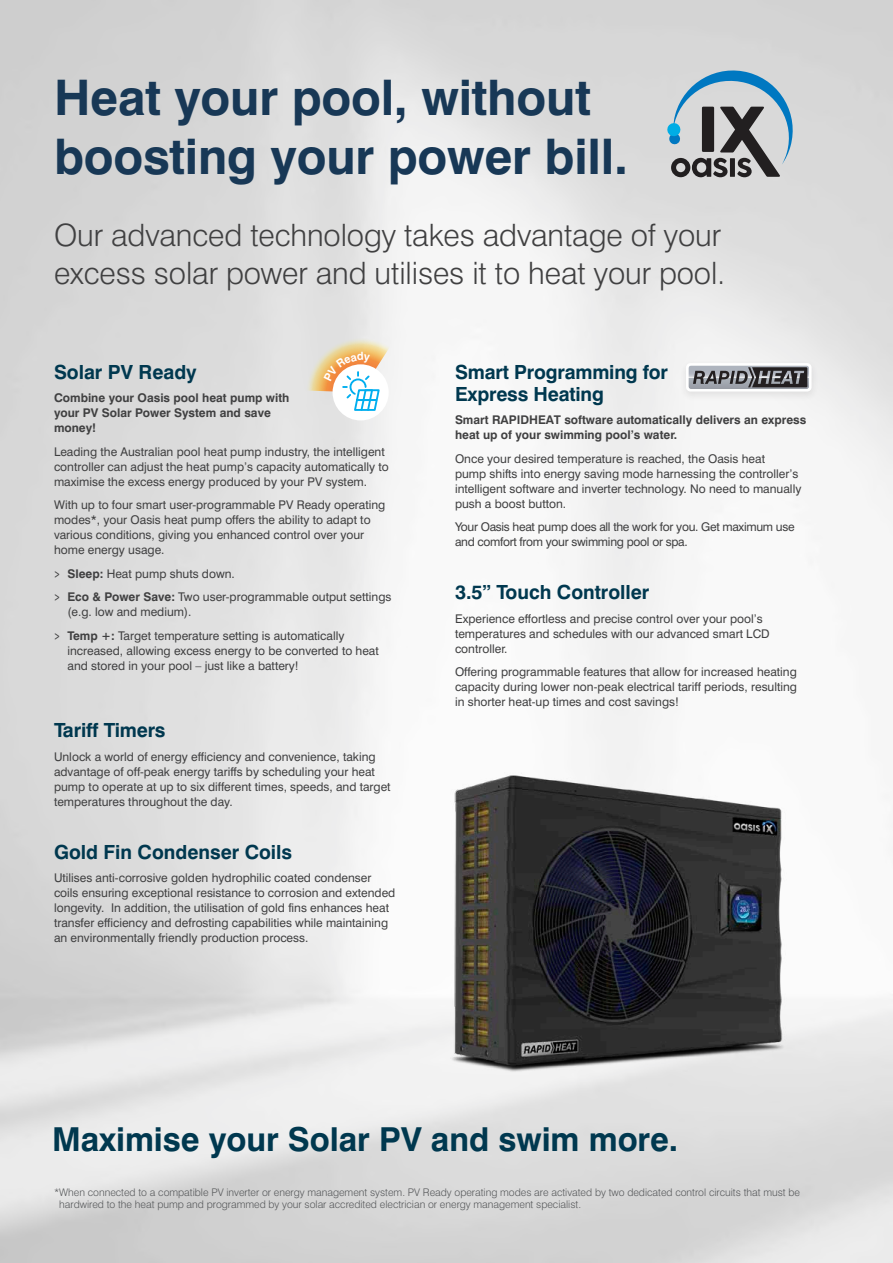
<style>
.page{position:relative;width:893px;height:1263px;background:#fff}
.page>*{position:absolute;margin:0;border:0;box-sizing:border-box;transform-origin:0 0}
.t1{font:700 49.05px/58.9px "Swiss 721";letter-spacing:-.005em;color:#183856}
.t2{font:700 33px "Swiss 721";color:#00384f}
.t3{font:300 30.9px/37px "Swiss 721";letter-spacing:-.005em;color:#404041}
.t4{font:700 19.5px/22.2px "Swiss 721";letter-spacing:-.01em;color:#00384f}
.t5{font:12px/15px "Swiss 721 Roman";color:#404041}
.t6{font:700 12px/15px "Swiss 721";color:#404041}
.t7{font:12px/15px "Swiss 721 Roman";letter-spacing:-.025em;color:#404041}
.t8{font:300 10.5px/12px "Swiss 721";color:#57595b}
.s1{font-family:"Swiss 721";font-weight:500}
.s2{font-family:"Swiss 721";font-weight:700}
</style>
<div class="page">
<div style="left:679px;top:359px;width:140px;height:43px;background:#efeeef"></div>
<svg style="left:689px;top:366px;width:120px;height:23px;background:#717277"></svg>
<div style="left:686px;top:363px;width:126px;height:29px;border:2px solid #fff;border-radius:3px"></div>
<svg style="left:666px;top:64px;width:133px;height:113px;background:#9eabb2"></svg>
<img style="left:404px;top:773px;width:407px;height:308px">
<svg style="left:301px;top:333px;width:91px;height:79px"></svg>
<h1 class="t1" style="left:54px;top:68px;width:575px">Heat your pool, without boosting your power bill.</h1>
<h3 class="t3" style="left:54px;top:217px;width:673px">Our advanced technology takes advantage of your excess solar power and utilises it to heat your pool.</h3>
<h3 class="t4" style="left:54px;top:361px;width:144px">Solar PV Ready</h3>
<p class="t6" style="left:54px;top:390px;width:237px">Combine your Oasis pool heat pump with your PV Solar Power System and save money!</p>
<p class="t5" style="left:54px;top:444px;width:336px">Leading the Australian pool heat pump industry, the intelligent controller can adjust the heat pump’s capacity automatically to maximise the excess energy produced by your PV system.</p>
<p class="t5" style="left:54px;top:497px;width:333px">With up to four smart user-programmable PV Ready operating modes*, your Oasis heat pump offers the ability to adapt to various conditions, giving you enhanced control over your home energy usage.</p>
<p class="t5" style="left:54px;top:562px;width:339px;line-height:23.5px"><span class="s1">&gt;</span> <span class="s2">Sleep:</span> Heat pump shuts down.<br><span class="s1">&gt;</span> <span class="s2">Eco &amp; Power Save:</span> Two user-programmable output settings</p>
<p class="t5" style="left:54px;top:600px;width:292px;line-height:23.5px;text-indent:13px">(e.g. low and medium).<br><span class="s1">&gt;</span> <span class="s2">Temp +:</span> Target temperature setting is automatically</p>
<p class="t5" style="left:67px;top:643px;width:313px">increased, allowing excess energy to be converted to heat and stored in your pool – just like a battery!</p>
<h3 class="t4" style="left:54px;top:719px;width:113px">Tariff Timers</h3>
<p class="t5" style="left:54px;top:749px;width:338px">Unlock a world of energy efficiency and convenience, taking advantage of off-peak energy tariffs by scheduling your heat pump to operate at up to six different times, speeds, and target temperatures throughout the day.</p>
<h3 class="t4" style="left:54px;top:841px;width:240px">Gold Fin Condenser Coils</h3>
<p class="t5" style="left:54px;top:870px;width:343px">Utilises anti-corrosive golden hydrophilic coated condenser coils ensuring exceptional resistance to corrosion and extended longevity. In addition, the utilisation of gold fins enhances heat transfer efficiency and defrosting capabilities while maintaining an environmentally friendly production process.</p>
<h3 class="t4" style="left:455px;top:361px;width:215px">Smart Programming for<br>Express Heating</h3>
<p class="t6" style="left:455px;top:412px;width:353px">Smart RAPIDHEAT software automatically delivers an express heat up of your swimming pool’s water.</p>
<p class="t5" style="left:455px;top:451px;width:348px">Once your desired temperature is reached, the Oasis heat<br>pump shifts into energy saving mode harnessing the controller’s intelligent software and inverter technology. No need to manually push a boost button.</p>
<p class="t7" style="left:455px;top:520px;width:341px">Your Oasis heat pump does all the work for you. Get maximum use and comfort from your swimming pool or spa.</p>
<h3 class="t4" style="left:455px;top:581px;width:196px">3.5” Touch Controller</h3>
<p class="t5" style="left:455px;top:611px;width:316px">Experience effortless and precise control over your pool’s temperatures and schedules with our advanced smart LCD controller.</p>
<p class="t5" style="left:455px;top:664px;width:344px;text-align:justify">Offering programmable features that allow for increased heating capacity during lower non-peak electrical tariff periods, resulting in shorter heat-up times and cost savings!</p>
<h2 class="t2" style="left:52px;top:1119px;width:628px">Maximise your Solar PV and swim more.</h2>
<p class="t8" style="left:59px;top:1186px;width:742px;text-indent:-5px">*When connected to a compatible PV inverter or energy management system. PV Ready operating modes are activated by two dedicated control circuits that must be hardwired to the heat pump and programmed by your solar accredited electrician or energy management specialist.</p>
</div>
